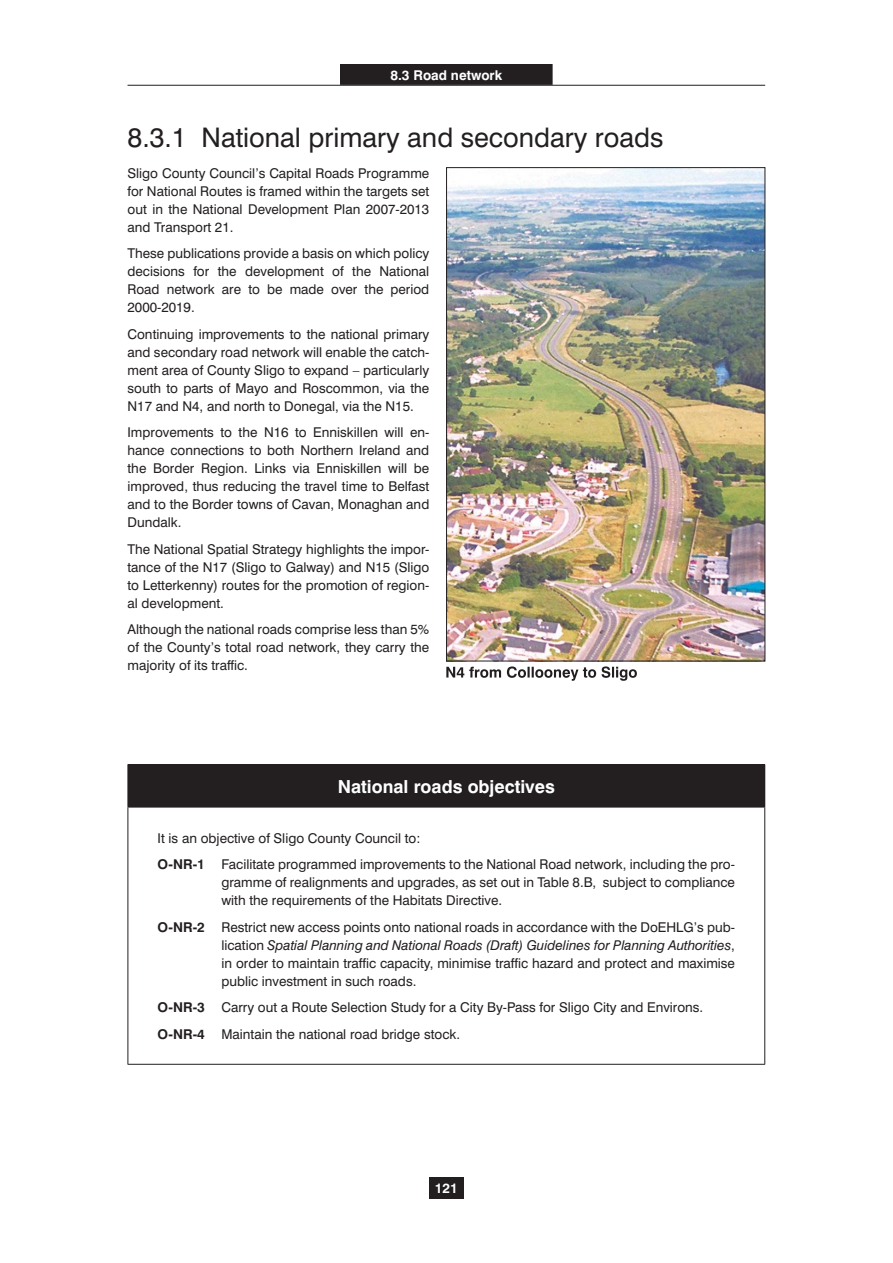
<style>
.page{position:relative;width:893px;height:1263px;background:#fff}
.page>*{position:absolute;margin:0;border:0;box-sizing:border-box;transform-origin:0 0}
.t1{font:27px "Swiss 721 BT";color:#231f20}
.t2{font:700 18px "Swiss 721 BT";color:#fff}
.t3{font:13.5px/18px "Swiss 721 BT";color:#231f20;text-align:justify}
.t4{font:700 13.5px "Swiss 721 BT";color:#fff}
.s1{font-weight:700}
.s2{font-style:italic}
</style>
<div class="page">
<hr style="left:128px;top:85px;width:637px;height:1px;background:#231f20">
<div style="left:341px;top:65px;width:211px;height:19px;background:#231f20"></div>
<div style="left:340px;top:64px;width:213px;height:21px;border:2px solid #231f20"></div>
<div style="left:429px;top:1177px;width:35px;height:22px;background:#231f20"></div>
<div style="left:128px;top:765px;width:637px;height:42px;background:#231f20"></div>
<hr style="left:128px;top:764px;width:637px;height:1px;background:#231f20">
<hr style="left:128px;top:807px;width:637px;height:1px;background:#231f20">
<hr style="left:128px;top:807px;width:1px;height:257px;background:#231f20">
<hr style="left:764px;top:807px;width:1px;height:257px;background:#231f20">
<hr style="left:128px;top:1064px;width:637px;height:1px;background:#231f20">
<img style="left:448px;top:169px;width:315px;height:490px">
<div style="left:446px;top:167px;width:319px;height:494px;border:1px solid #231f20"></div>
<svg style="left:446px;top:666px;width:191px;height:15px"></svg>
<p class="t4" style="left:390px;top:70px;width:113px">8.3 Road network</p>
<h1 class="t1" style="left:128px;top:128px;width:537px">8.3.1 National primary and secondary roads</h1>
<p class="t3" style="left:128px;top:166px;width:303px">Sligo County Council’s Capital Roads Programme for National Routes is framed within the targets set out in the National Development Plan 2007-2013 and Transport 21.</p>
<p class="t3" style="left:128px;top:246px;width:303px">These publications provide a basis on which policy decisions for the development of the National Road network are to be made over the period 2000-2019.</p>
<p class="t3" style="left:128px;top:326px;width:303px">Continuing improvements to the national primary and secondary road network will enable the catch&shy;ment area of County Sligo to expand – particularly south to parts of Mayo and Roscommon, via the N17 and N4, and north to Donegal, via the N15.</p>
<p class="t3" style="left:128px;top:425px;width:303px">Improvements to the N16 to Enniskillen will en&shy;hance connections to both Northern Ireland and the Border Region. Links via Enniskillen will be improved, thus reducing the travel time to Belfast and to the Border towns of Cavan, Monaghan and Dundalk.</p>
<p class="t3" style="left:128px;top:541px;width:303px">The National Spatial Strategy highlights the impor&shy;tance of the N17 (Sligo to Galway) and N15 (Sligo to Letterkenny) routes for the promotion of region&shy;al development.</p>
<p class="t3" style="left:128px;top:622px;width:303px">Although the national roads comprise less than 5% of the County’s total road network, they carry the majority of its traffic.</p>
<h2 class="t2" style="left:338px;top:780px;width:219px">National roads objectives</h2>
<p class="t3" style="left:158px;top:826px;width:579px;line-height:26.5px">It is an objective of Sligo County Council to:<br><span class="s1">O-NR-1</span> Facilitate programmed improvements to the National Road network, including the pro-</p>
<p class="t3" style="left:221px;top:875px;width:515px">gramme of realignments and upgrades, as set out in Table 8.B, subject to compliance with the requirements of the Habitats Directive.</p>
<p class="t3" style="left:221px;top:919px;width:515px;text-indent:-64px"><span class="s1">O-NR-2</span> Restrict new access points onto national roads in accordance with the DoEHLG’s pub&shy;lication <span class="s2">Spatial Planning and National Roads (Draft) Guidelines for Planning Authorities</span>, in order to maintain traffic capacity, minimise traffic hazard and protect and maximise public investment in such roads.</p>
<p class="t3" style="left:158px;top:996px;width:547px;line-height:26.5px"><span class="s1">O-NR-3</span> Carry out a Route Selection Study for a City By-Pass for Sligo City and Environs.<br><span class="s1">O-NR-4</span> Maintain the national road bridge stock.</p>
<p class="t4" style="left:435px;top:1183px;width:24px">121</p>
</div>
